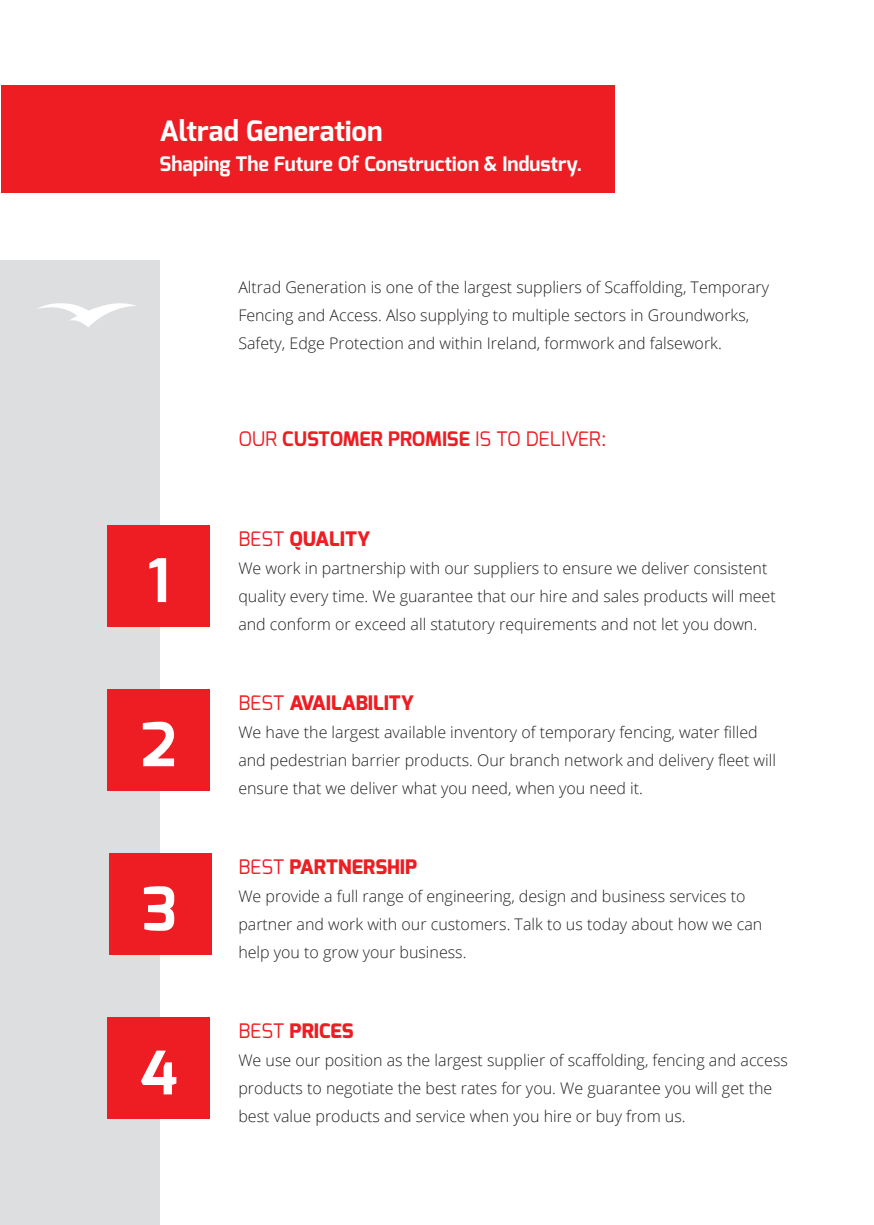
<style>
.page{position:relative;width:874px;height:1225px;background:#fff}
.page>*{position:absolute;margin:0;border:0;box-sizing:border-box;transform-origin:0 0}
.t1{font:700 60px "Exo";color:#fff}
.t2{font:700 28px "Exo";color:#fff}
.t3{font:800 20px "Exo";color:#ee1d23}
.t4{font:700 20px "Exo";color:#fff}
.t5{font:20px "Exo";color:#ee1d23}
.Main_Text{font:300 16px/28px "Open Sans";color:#231f20}
.s1{font-weight:700}
.s2{font-weight:400}
</style>
<div class="page">
<div style="left:1px;top:85px;width:612px;height:108px;background:#ee1d23"></div>
<div style="left:0;top:261px;width:159px;height:964px;background:#dddedf"></div>
<div style="left:107px;top:525px;width:103px;height:101px;background:#ee1d23"></div>
<div style="left:107px;top:689px;width:103px;height:101px;background:#ee1d23"></div>
<div style="left:109px;top:853px;width:102px;height:101px;background:#ee1d23"></div>
<div style="left:107px;top:1017px;width:103px;height:102px;background:#ee1d23"></div>
<svg style="left:37px;top:303px;width:99px;height:24px"></svg>
<p class="t2" style="left:159px;top:113px;width:224px">Altrad Generation</p>
<p class="t4" style="left:159px;top:151px;width:424px">Shaping The Future Of Construction &amp; Industry.</p>
<p class="Main_Text" style="left:238px;top:273px;width:532px">Altrad Generation is one of the largest suppliers of Scaffolding, Temporary<br>Fencing and Access. Also supplying to multiple sectors in Groundworks,<br>Safety, Edge Protection and within Ireland, formwork and falsework.</p>
<p class="t1" style="left:147px;top:542px;width:24px">1</p>
<p class="t1" style="left:141px;top:706px;width:37px">2</p>
<p class="t1" style="left:142px;top:870px;width:36px">3</p>
<p class="t1" style="left:140px;top:1034px;width:39px">4</p>
<p class="t5" style="left:238px;top:425px;width:369px">OUR <span class="s1">CUSTOMER PROMISE</span> IS TO DELIVER:</p>
<p class="t3" style="left:238px;top:526px;width:133px"><span class="s2">BEST</span> QUALITY</p>
<p class="Main_Text" style="left:238px;top:553px;width:538px">We work in partnership with our suppliers to ensure we deliver consistent quality every time. We guarantee that our hire and sales products will meet and conform or exceed all statutory requirements and not let you down.</p>
<p class="t3" style="left:238px;top:690px;width:177px"><span class="s2">BEST</span> AVAILABILITY</p>
<p class="Main_Text" style="left:238px;top:718px;width:539px">We have the largest available inventory of temporary fencing, water filled and pedestrian barrier products. Our branch network and delivery fleet will ensure that we deliver what you need, when you need it.</p>
<p class="t3" style="left:238px;top:854px;width:180px"><span class="s2">BEST</span> PARTNERSHIP</p>
<p class="Main_Text" style="left:238px;top:882px;width:525px">We provide a full range of engineering, design and business services to partner and work with our customers. Talk to us today about how we can help you to grow your business.</p>
<p class="t3" style="left:238px;top:1018px;width:117px"><span class="s2">BEST</span> PRICES</p>
<p class="Main_Text" style="left:238px;top:1046px;width:550px">We use our position as the largest supplier of scaffolding, fencing and access products to negotiate the best rates for you. We guarantee you will get the best value products and service when you hire or buy from us.</p>
</div>
